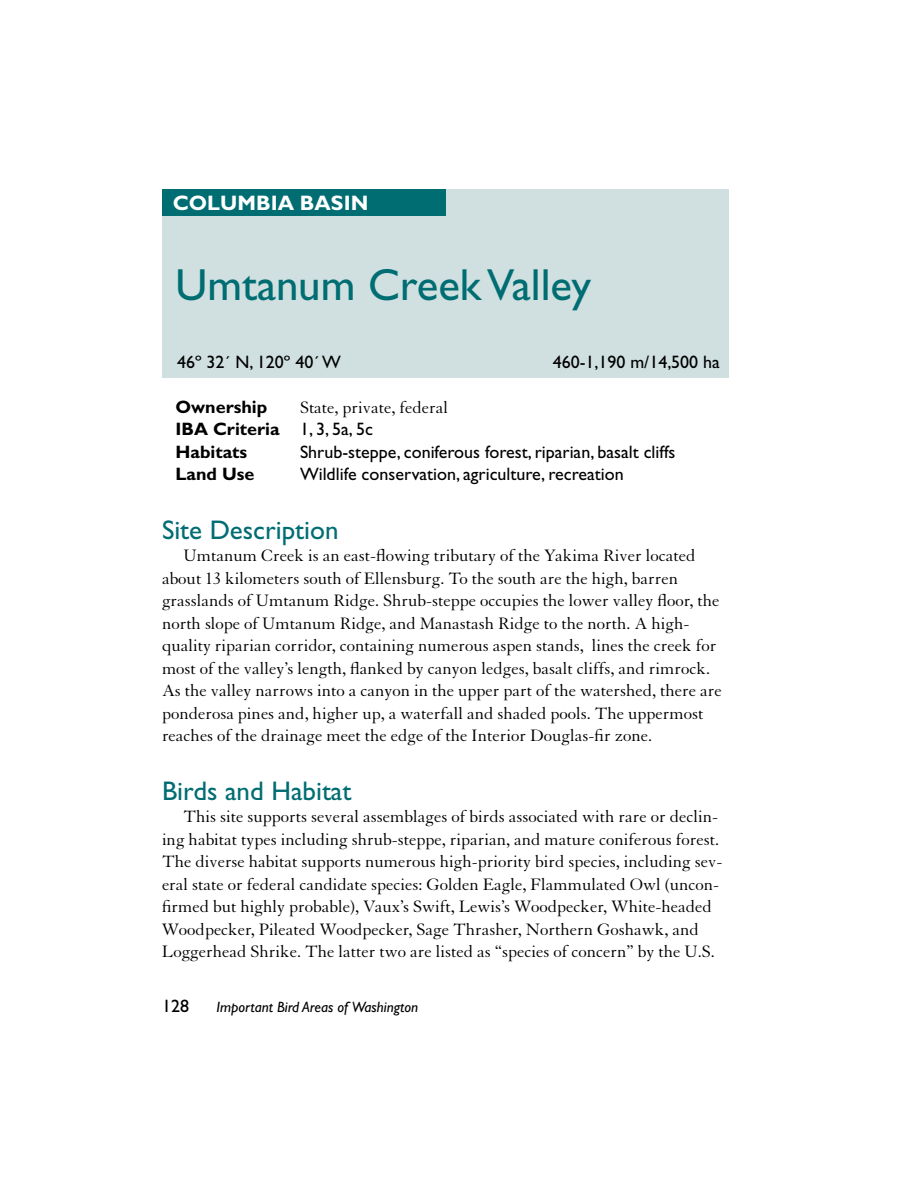
<style>
.page{position:relative;width:918px;height:1188px;background:#fff}
.page>*{position:absolute;margin:0;border:0;box-sizing:border-box;transform-origin:0 0}
.t1{font:45px "Gill Sans";color:#006d73}
.t2{font:27px "Gill Sans";color:#006d73}
.t3{font:700 21px "Gill Sans";color:#fff}
.t4{font:18px/22.5px "Granjon";color:#000}
.t5{font:18px "Gill Sans";color:#000}
.t6{font:700 18px/22.5px "Gill Sans";color:#000}
.t7{font:italic 15px "Gill Sans";color:#000}
.s1{font-weight:400}
.s2{font-style:normal;font-size:18px}
</style>
<div class="page">
<div style="left:162px;top:189px;width:567px;height:189px;background:#d0e0e0"></div>
<div style="left:162px;top:189px;width:284px;height:27px;background:#006d73"></div>
<p class="t3" style="left:173px;top:196px;width:197px">COLUMBIA BASIN</p>
<h1 class="t1" style="left:176px;top:269px;width:417px">Umtanum Creek Valley</h1>
<p class="t5" style="left:177px;top:355px;width:165px">46º 32´ N, 120º 40´ W</p>
<p class="t5" style="left:553px;top:355px;width:169px">460-1,190 m/14,500 ha</p>
<p class="t6" style="left:176px;top:397px;width:93px">Ownership</p>
<p class="t4" style="left:300px;top:397px;width:150px">State, private, federal</p>
<p class="t6" style="left:176px;top:420px;width:199px">IBA Criteria <span class="s1">1, 3, 5a, 5c<br></span>Habitats</p>
<p class="t5" style="left:300px;top:445px;width:377px">Shrub-steppe, coniferous forest, riparian, basalt cliffs</p>
<p class="t6" style="left:176px;top:465px;width:81px">Land Use</p>
<p class="t5" style="left:300px;top:468px;width:325px">Wildlife conservation, agriculture, recreation</p>
<h2 class="t2" style="left:162px;top:520px;width:178px">Site Description</h2>
<p class="t4" style="left:162px;top:546px;width:561px;text-indent:22px">Umtanum Creek is an east-flowing tributary of the Yakima River located about 13 kilometers south of Ellensburg. To the south are the high, barren grasslands of Umtanum Ridge. Shrub-steppe occupies the lower valley floor, the north slope of Umtanum Ridge, and Manastash Ridge to the north. A high&shy;quality riparian corridor, containing numerous aspen stands, lines the creek for most of the valley’s length, flanked by canyon ledges, basalt cliffs, and rimrock.<br>As the valley narrows into a canyon in the upper part of the watershed, there are ponderosa pines and, higher up, a waterfall and shaded pools. The uppermost reaches of the drainage meet the edge of the Interior Douglas-fir zone.</p>
<h2 class="t2" style="left:162px;top:781px;width:191px">Birds and Habitat</h2>
<p class="t4" style="left:162px;top:807px;width:562px;text-indent:22px">This site supports several assemblages of birds associated with rare or declin&shy;ing habitat types including shrub-steppe, riparian, and mature coniferous forest.<br>The diverse habitat supports numerous high-priority bird species, including sev&shy;eral state or federal candidate species: Golden Eagle, Flammulated Owl (uncon&shy;firmed but highly probable), Vaux’s Swift, Lewis’s Woodpecker, White-headed Woodpecker, Pileated Woodpecker, Sage Thrasher, Northern Goshawk, and Loggerhead Shrike. The latter two are listed as “species of concern” by the U.S.</p>
<p class="t7" style="left:162px;top:1002px;width:258px"><span class="s2">128</span> Important Bird Areas of Washington</p>
</div>
